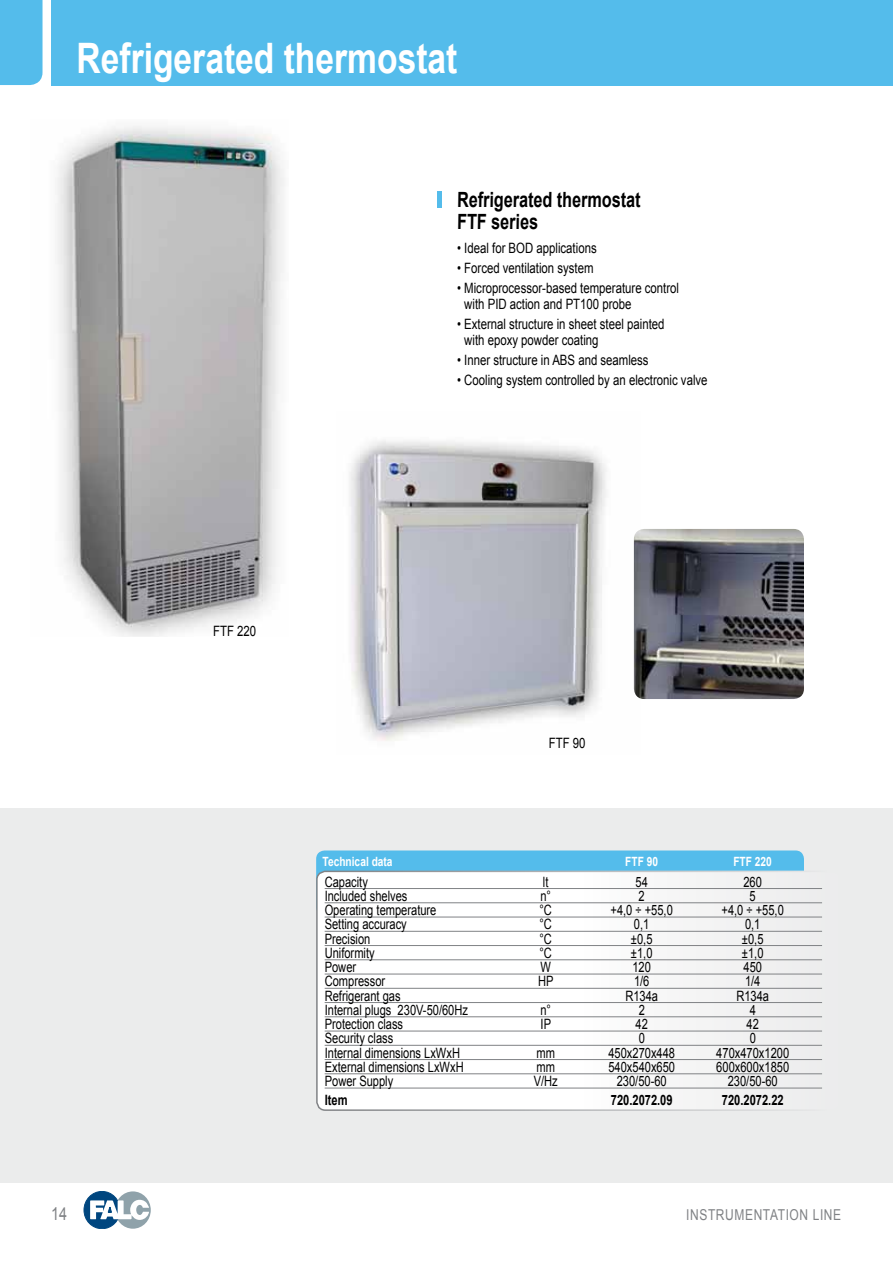
<style>
.page{position:relative;width:893px;height:1263px;background:#fff}
.page>*{position:absolute;margin:0;border:0;box-sizing:border-box;transform-origin:0 0}
.t1{font:700 42px "Arial";color:#fff;scale:.8 1}
.t2{font:700 21px/22.5px "Arial";color:#000;scale:.77 1}
.t3{font:18px "Arial";color:#808285;scale:.8 1}
.t4{font:15px "Arial";letter-spacing:.05em;color:#808285;scale:.8 1}
.t5{font:14.25px "Arial";color:#000;scale:.78 1}
.t6{font:14.25px/15.8px "Arial";color:#000;scale:.8 1}
.t7{font:700 14.25px "Arial";color:#000;scale:.78 1}
.t8{font:700 12.75px "Arial";color:#fff;scale:.8 1}
</style>
<div class="page">
<div style="left:115px;top:1191px;width:36px;height:38px;background:#8fa2aa;border-radius:50%"></div>
<div style="left:84px;top:1191px;width:36px;height:38px;background:#00467f;border-radius:50%"></div>
<div style="left:84px;top:1191px;width:36px;height:38px;border:1px solid #00467f;border-radius:50%"></div>
<svg style="left:90px;top:1200px;width:59px;height:20px"></svg>
<img style="left:349px;top:440px;width:285px;height:301px">
<img style="left:57px;top:126px;width:228px;height:510px">
<div style="left:51px;top:0;width:842px;height:85px;background:#54bceb"></div>
<div style="left:0;top:0;width:43px;height:85px;background:#54bceb"></div>
<div style="left:0;top:808px;width:893px;height:374px;background:#ebecec"></div>
<div style="left:316px;top:850px;width:488px;height:66px;background:#54bceb;border-radius:9px"></div>
<svg style="left:317px;top:871px;width:505px;height:237px"></svg>
<div style="left:316px;top:871px;width:525px;height:240px;border:2px solid #fff;border-radius:9px"></div>
<hr style="left:325px;top:888px;width:497px;height:1px;background:#808285">
<hr style="left:325px;top:902px;width:497px;height:1px;background:#808285">
<hr style="left:325px;top:917px;width:497px;height:1px;background:#808285">
<hr style="left:325px;top:931px;width:497px;height:1px;background:#808285">
<hr style="left:325px;top:945px;width:497px;height:1px;background:#808285">
<hr style="left:325px;top:959px;width:497px;height:1px;background:#808285">
<hr style="left:325px;top:974px;width:497px;height:1px;background:#808285">
<hr style="left:325px;top:988px;width:497px;height:1px;background:#808285">
<hr style="left:325px;top:1002px;width:497px;height:1px;background:#808285">
<hr style="left:325px;top:1016px;width:497px;height:1px;background:#808285">
<hr style="left:325px;top:1031px;width:497px;height:1px;background:#808285">
<hr style="left:325px;top:1045px;width:497px;height:1px;background:#808285">
<hr style="left:325px;top:1059px;width:497px;height:1px;background:#808285">
<hr style="left:325px;top:1073px;width:497px;height:1px;background:#808285">
<hr style="left:325px;top:1088px;width:497px;height:1px;background:#808285">
<hr style="left:437px;top:191px;width:4px;height:17px;background:#54bceb">
<img style="left:634px;top:529px;width:170px;height:170px">
<h1 class="t1" style="left:77px;top:35px;width:478px">refrigerated thermostat</h1>
<h2 class="t2" style="left:457px;top:188px;width:240px">refrigerated thermostat<br>FTF series</h2>
<p class="t6" style="left:457px;top:241px;width:176px">• Ideal for BOD applications</p>
<p class="t6" style="left:457px;top:261px;width:172px">• Forced ventilation system</p>
<p class="t6" style="left:464px;top:281px;width:270px;text-indent:-7px">• Microprocessor-based temperature control with PID action and PT100 probe</p>
<p class="t6" style="left:464px;top:316px;width:252px;text-indent:-7px">• External structure in sheet steel painted with epoxy powder coating</p>
<p class="t6" style="left:457px;top:352px;width:241px">• Inner structure in ABS and seamless</p>
<p class="t6" style="left:457px;top:372px;width:315px">• Cooling system controlled by an electronic valve</p>
<p class="t6" style="left:213px;top:624px;width:55px">FTF 220</p>
<p class="t6" style="left:549px;top:735px;width:47px">FTF 90</p>
<p class="t8" style="left:323px;top:854px;width:89px">Technical data</p>
<p class="t8" style="left:625px;top:854px;width:43px">FTF 90</p>
<p class="t8" style="left:733px;top:854px;width:50px">FTF 220</p>
<p class="t5" style="left:325px;top:874px;width:57px">Capacity</p>
<p class="t5" style="left:543px;top:874px;width:9px">lt</p>
<p class="t5" style="left:635px;top:874px;width:17px">54</p>
<p class="t5" style="left:743px;top:874px;width:25px">260</p>
<p class="t5" style="left:325px;top:888px;width:108px">Included shelves</p>
<p class="t5" style="left:540px;top:888px;width:15px">n°</p>
<p class="t5" style="left:639px;top:888px;width:9px">2</p>
<p class="t5" style="left:750px;top:888px;width:9px">5</p>
<p class="t5" style="left:325px;top:902px;width:145px">Operating temperature</p>
<p class="t5" style="left:539px;top:902px;width:17px">°C</p>
<p class="t5" style="left:610px;top:902px;width:81px">+4,0 ÷ +55,0</p>
<p class="t5" style="left:721px;top:902px;width:81px">+4,0 ÷ +55,0</p>
<p class="t5" style="left:325px;top:916px;width:107px">Setting accuracy</p>
<p class="t5" style="left:539px;top:916px;width:17px">°C</p>
<p class="t5" style="left:634px;top:916px;width:21px">0,1</p>
<p class="t5" style="left:745px;top:916px;width:21px">0,1</p>
<p class="t5" style="left:325px;top:931px;width:60px">Precision</p>
<p class="t5" style="left:539px;top:931px;width:17px">°C</p>
<p class="t5" style="left:631px;top:931px;width:29px">±0,5</p>
<p class="t5" style="left:742px;top:931px;width:29px">±0,5</p>
<p class="t5" style="left:325px;top:945px;width:66px">uniformity</p>
<p class="t5" style="left:539px;top:945px;width:17px">°C</p>
<p class="t5" style="left:631px;top:945px;width:29px">±1,0</p>
<p class="t5" style="left:742px;top:945px;width:29px">±1,0</p>
<p class="t5" style="left:325px;top:959px;width:42px">Power</p>
<p class="t5" style="left:540px;top:959px;width:15px">W</p>
<p class="t5" style="left:632px;top:959px;width:25px">120</p>
<p class="t5" style="left:743px;top:959px;width:25px">450</p>
<p class="t5" style="left:325px;top:973px;width:79px">Compressor</p>
<p class="t5" style="left:538px;top:973px;width:21px">HP</p>
<p class="t5" style="left:634px;top:973px;width:21px">1/6</p>
<p class="t5" style="left:745px;top:973px;width:21px">1/4</p>
<p class="t5" style="left:325px;top:988px;width:99px">Refrigerant gas</p>
<p class="t5" style="left:625px;top:988px;width:43px">R134a</p>
<p class="t5" style="left:736px;top:988px;width:43px">R134a</p>
<p class="t5" style="left:325px;top:1002px;width:185px">Internal plugs 230V-50/60Hz</p>
<p class="t5" style="left:540px;top:1002px;width:15px">n°</p>
<p class="t5" style="left:639px;top:1002px;width:9px">2</p>
<p class="t5" style="left:750px;top:1002px;width:9px">4</p>
<p class="t5" style="left:325px;top:1016px;width:102px">Protection class</p>
<p class="t5" style="left:541px;top:1016px;width:15px">IP</p>
<p class="t5" style="left:636px;top:1016px;width:17px">42</p>
<p class="t5" style="left:747px;top:1016px;width:17px">42</p>
<p class="t5" style="left:325px;top:1030px;width:89px">Security class</p>
<p class="t5" style="left:639px;top:1030px;width:9px">0</p>
<p class="t5" style="left:750px;top:1030px;width:9px">0</p>
<p class="t5" style="left:325px;top:1045px;width:175px">Internal dimensions LxWxH</p>
<p class="t5" style="left:536px;top:1045px;width:25px">mm</p>
<p class="t5" style="left:608px;top:1045px;width:87px">450x270x448</p>
<p class="t5" style="left:716px;top:1045px;width:95px">470x470x1200</p>
<p class="t5" style="left:325px;top:1059px;width:180px">External dimensions LxWxH</p>
<p class="t5" style="left:536px;top:1059px;width:25px">mm</p>
<p class="t5" style="left:608px;top:1059px;width:87px">540x540x650</p>
<p class="t5" style="left:716px;top:1059px;width:95px">600x600x1850</p>
<p class="t5" style="left:325px;top:1073px;width:89px">Power Supply</p>
<p class="t5" style="left:534px;top:1073px;width:32px">V/Hz</p>
<p class="t5" style="left:617px;top:1073px;width:66px">230/50-60</p>
<p class="t5" style="left:728px;top:1073px;width:66px">230/50-60</p>
<p class="t7" style="left:325px;top:1092px;width:31px">Item</p>
<p class="t7" style="left:611px;top:1092px;width:81px">720.2072.09</p>
<p class="t7" style="left:722px;top:1092px;width:81px">720.2072.22</p>
<p class="t3" style="left:51px;top:1204px;width:22px">14</p>
<p class="t4" style="left:686px;top:1207px;width:195px">instrumentation line</p>
</div>
